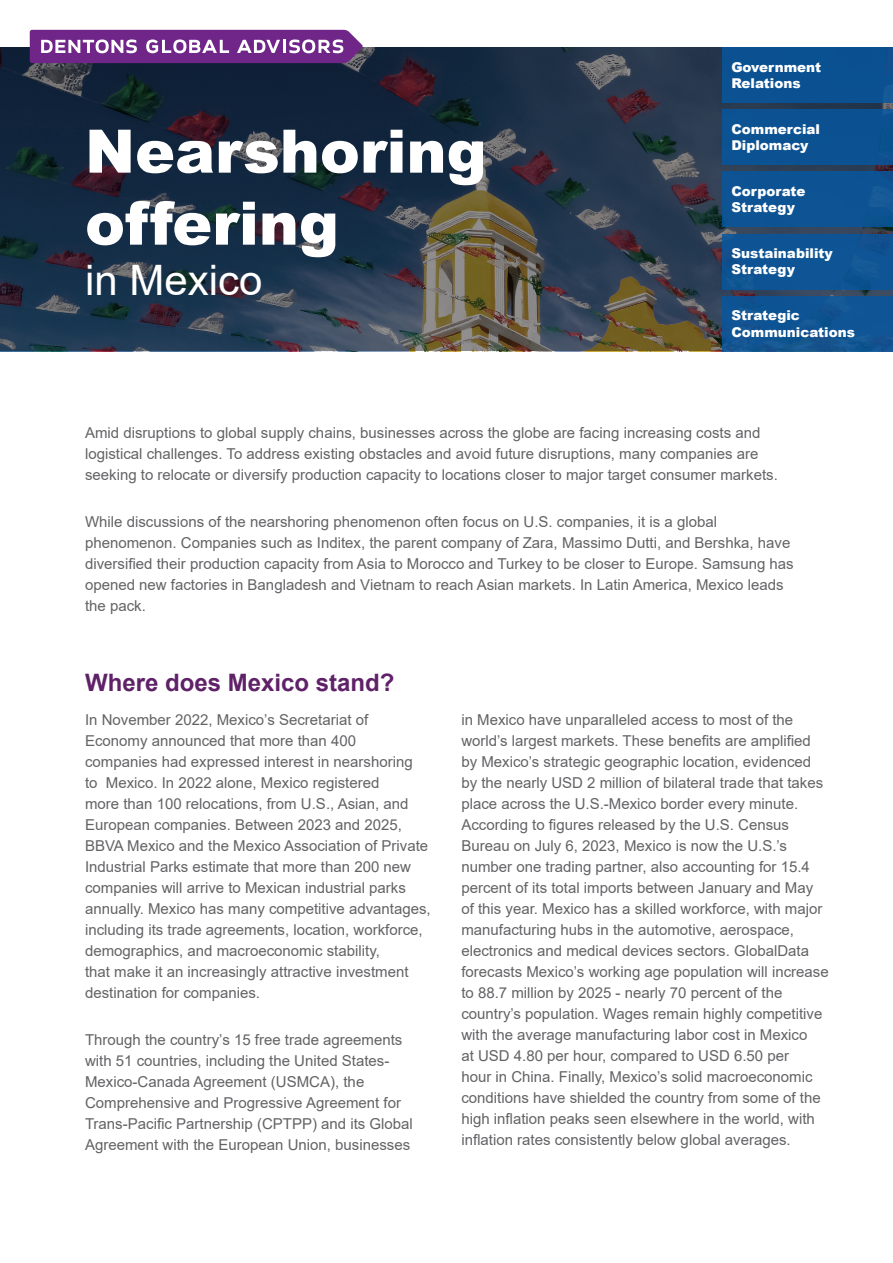
<style>
.page{position:relative;width:893px;height:1263px;background:#fff}
.page>*{position:absolute;margin:0;border:0;box-sizing:border-box;transform-origin:0 0}
.t1{font:900 60px/72px "Arial";color:#fff}
.t2{font:42px "Arial";color:#fff}
.heading{font:700 24px "Arial";color:#5f2167}
.body{font:15px/21px "Arial";color:#636366}
.t3{font:900 13.5px/16.2px "Arial";color:#fff}
</style>
<div class="page">
<svg style="left:0;top:48px;width:893px;height:303px;background:#2a3746"></svg>
<svg style="left:30px;top:30px;width:333px;height:33px;background:#894c9d"></svg>
<div style="left:723px;top:48px;width:170px;height:55px;background:#0b5191"></div>
<div style="left:723px;top:110px;width:170px;height:55px;background:#0c5292"></div>
<div style="left:723px;top:172px;width:170px;height:55px;background:#0d5394"></div>
<div style="left:723px;top:234px;width:170px;height:55px;background:#0e5495"></div>
<div style="left:723px;top:296px;width:170px;height:55px;background:#0f5494"></div>
<p class="t1" style="left:85px;top:113px;width:403px">Nearshoring offering</p>
<p class="t2" style="left:85px;top:251px;width:179px">in Mexico</p>
<p class="t3" style="left:731px;top:59px;width:91px">Government<br>Relations</p>
<p class="t3" style="left:731px;top:121px;width:90px">Commercial<br>Diplomacy</p>
<p class="t3" style="left:731px;top:183px;width:76px">Corporate<br>Strategy</p>
<p class="t3" style="left:731px;top:245px;width:103px">Sustainability<br>Strategy</p>
<p class="t3" style="left:731px;top:307px;width:125px">Strategic<br>Communications</p>
<p class="body" style="left:85px;top:422px;width:694px">Amid disruptions to global supply chains, businesses across the globe are facing increasing costs and logistical challenges. To address existing obstacles and avoid future disruptions, many companies are seeking to relocate or diversify production capacity to locations closer to major target consumer markets.</p>
<p class="body" style="left:85px;top:511px;width:710px">While discussions of the nearshoring phenomenon often focus on U.S. companies, it is a global phenomenon. Companies such as Inditex, the parent company of Zara, Massimo Dutti, and Bershka, have diversified their production capacity from Asia to Morocco and Turkey to be closer to Europe. Samsung has opened new factories in Bangladesh and Vietnam to reach Asian markets. In Latin America, Mexico leads the pack.</p>
<p class="heading" style="left:85px;top:665px;width:311px">Where does Mexico stand?</p>
<p class="body" style="left:85px;top:709px;width:347px">In November 2022, Mexico’s Secretariat of Economy announced that more than 400 companies had expressed interest in nearshoring<br>to Mexico. In 2022 alone, Mexico registered<br>more than 100 relocations, from U.S., Asian, and European companies. Between 2023 and 2025, BBVA Mexico and the Mexico Association of Private Industrial Parks estimate that more than 200 new companies will arrive to Mexican industrial parks annually. Mexico has many competitive advantages, including its trade agreements, location, workforce, demographics, and macroeconomic stability,<br>that make it an increasingly attractive investment destination for companies.</p>
<p class="body" style="left:85px;top:1029px;width:329px">Through the country’s 15 free trade agreements with 51 countries, including the United States-Mexico-Canada Agreement (USMCA), the Comprehensive and Progressive Agreement for Trans-Pacific Partnership (CPTPP) and its Global Agreement with the European Union, businesses</p>
<p class="body" style="left:461px;top:709px;width:369px">in Mexico have unparalleled access to most of the world’s largest markets. These benefits are amplified by Mexico’s strategic geographic location, evidenced by the nearly USD 2 million of bilateral trade that takes place across the U.S.-Mexico border every minute.<br>According to figures released by the U.S. Census Bureau on July 6, 2023, Mexico is now the U.S.’s number one trading partner, also accounting for 15.4 percent of its total imports between January and May of this year. Mexico has a skilled workforce, with major manufacturing hubs in the automotive, aerospace, electronics and medical devices sectors. GlobalData forecasts Mexico’s working age population will increase to 88.7 million by 2025 - nearly 70 percent of the country’s population. Wages remain highly competitive with the average manufacturing labor cost in Mexico<br>at USD 4.80 per hour, compared to USD 6.50 per<br>hour in China. Finally, Mexico’s solid macroeconomic conditions have shielded the country from some of the high inflation peaks seen elsewhere in the world, with inflation rates consistently below global averages.</p>
</div>
